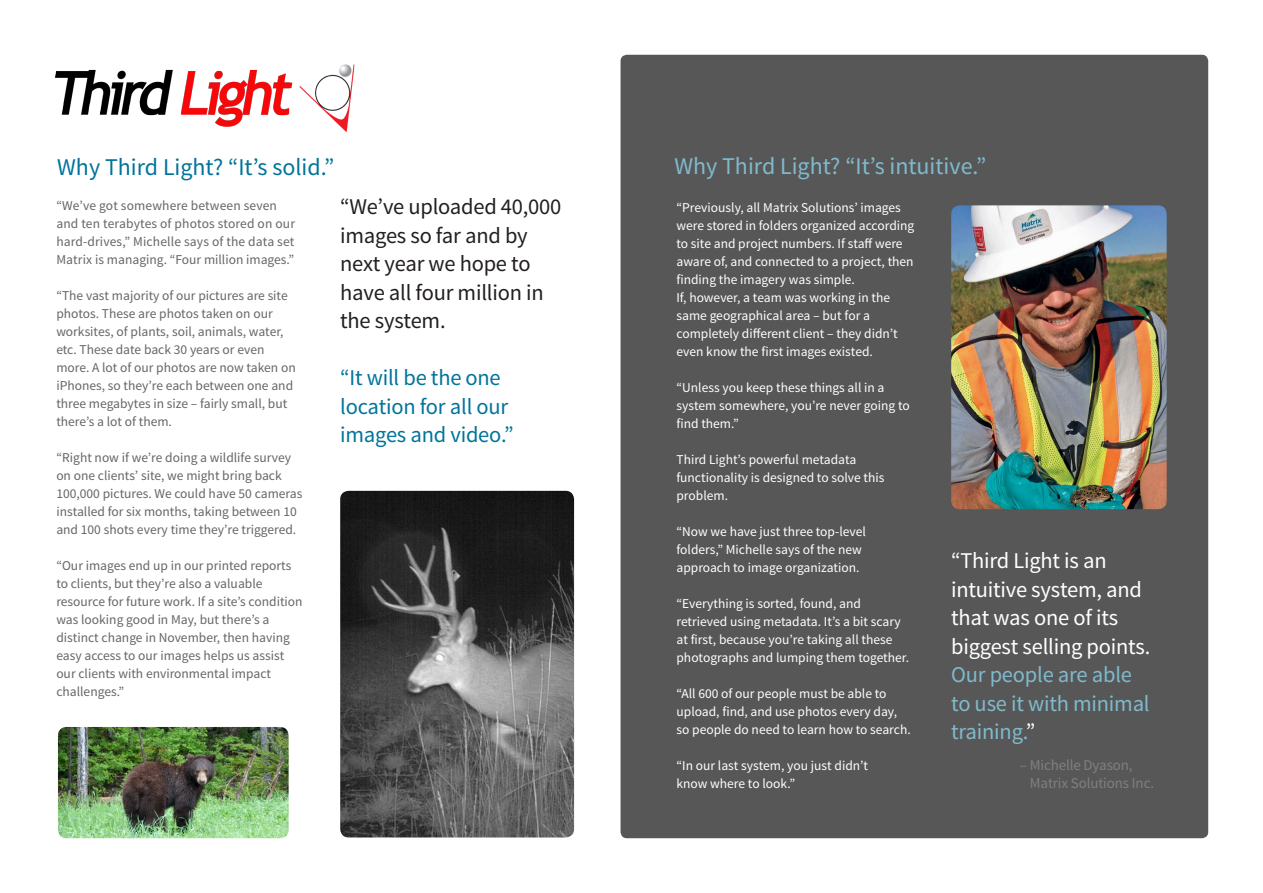
<style>
.page{position:relative;width:1263px;height:893px;background:#fff}
.page>*{position:absolute;margin:0;border:0;box-sizing:border-box;transform-origin:0 0}
.t1{font:24px "Source Sans Pro";color:#7fbacd}
.t2{font:24px "Source Sans Pro";color:#01749b}
.t3{font:22.5px/28.5px "Source Sans Pro";letter-spacing:-.01em;color:#fff}
.t4{font:22.5px/28.5px "Source Sans Pro";letter-spacing:-.01em;color:#231f20}
.t5{font:22.5px/28.5px "Source Sans Pro";letter-spacing:-.01em;color:#01749b}
.t6{font:15px "Source Sans Pro";letter-spacing:-.01em;color:#817e7e}
.t7{font:13.5px/18px "Source Sans Pro";color:#676565}
.t8{font:13.5px/18px "Source Sans Pro";color:#fff}
.s1{color:#7fbacd}
</style>
<div class="page">
<div style="left:620px;top:55px;width:588px;height:783px;background:#585757;border-radius:6px"></div>
<img style="left:58px;top:727px;width:231px;height:111px">
<img style="left:340px;top:491px;width:234px;height:346px">
<img style="left:951px;top:205px;width:216px;height:304px">
<img style="left:55px;top:65px;width:300px;height:66px">
<p class="t2" style="left:57px;top:152px;width:279px">Why Third Light? “It’s solid.”</p>
<p class="t1" style="left:674px;top:151px;width:313px">Why Third Light? “It’s intuitive.”</p>
<p class="t4" style="left:340px;top:193px;width:223px">“We’ve uploaded 40,000 images so far and by next year we hope to have all four million in the system.</p>
<p class="t5" style="left:340px;top:364px;width:175px">“It will be the one location for all our images and video.”</p>
<p class="t7" style="left:56px;top:196px;width:240px">“We’ve got somewhere between seven and ten terabytes of photos stored on our hard-drives,” Michelle says of the data set Matrix is managing. “Four million images.”</p>
<p class="t7" style="left:56px;top:286px;width:241px">“The vast majority of our pictures are site photos. These are photos taken on our worksites, of plants, soil, animals, water, etc. These date back 30 years or even more. A lot of our photos are now taken on iPhones, so they’re each between one and three megabytes in size – fairly small, but there’s a lot of them.</p>
<p class="t7" style="left:56px;top:448px;width:248px">“Right now if we’re doing a wildlife survey on one clients’ site, we might bring back 100,000 pictures. We could have 50 cameras installed for six months, taking between 10 and 100 shots every time they’re triggered.</p>
<p class="t7" style="left:56px;top:556px;width:248px">“Our images end up in our printed reports to clients, but they’re also a valuable resource for future work. If a site’s condition was looking good in May, but there’s a distinct change in November, then having easy access to our images helps us assist our clients with environmental impact challenges.”</p>
<p class="t3" style="left:951px;top:547px;width:201px">“Third Light is an intuitive system, and that was one of its biggest selling points.<br><span class="s1">Our people are able to use it with minimal training.</span>”</p>
<p class="t8" style="left:676px;top:198px;width:239px">“Previously, all Matrix Solutions’ images were stored in folders organized according to site and project numbers. If staff were aware of, and connected to a project, then finding the imagery was simple.</p>
<p class="t8" style="left:676px;top:288px;width:223px">If, however, a team was working in the same geographical area – but for a completely different client – they didn’t even know the first images existed.</p>
<p class="t8" style="left:676px;top:378px;width:235px">“Unless you keep these things all in a system somewhere, you’re never going to find them.”</p>
<p class="t8" style="left:676px;top:450px;width:209px">Third Light’s powerful metadata functionality is designed to solve this problem.</p>
<p class="t8" style="left:676px;top:522px;width:191px">“Now we have just three top-level folders,” Michelle says of the new approach to image organization.</p>
<p class="t8" style="left:676px;top:594px;width:234px">“Everything is sorted, found, and retrieved using metadata. It’s a bit scary at first, because you’re taking all these photographs and lumping them together.</p>
<p class="t8" style="left:676px;top:684px;width:222px">“All 600 of our people must be able to upload, find, and use photos every day,</p>
<p class="t8" style="left:676px;top:720px;width:236px">so people do need to learn how to search.</p>
<p class="t8" style="left:676px;top:756px;width:193px">“In our last system, you just didn’t know where to look.”</p>
<p class="t6" style="left:1020px;top:756px;width:114px">– Michelle Dyason,</p>
<p class="t6" style="left:1030px;top:774px;width:126px">Matrix Solutions Inc.</p>
</div>
